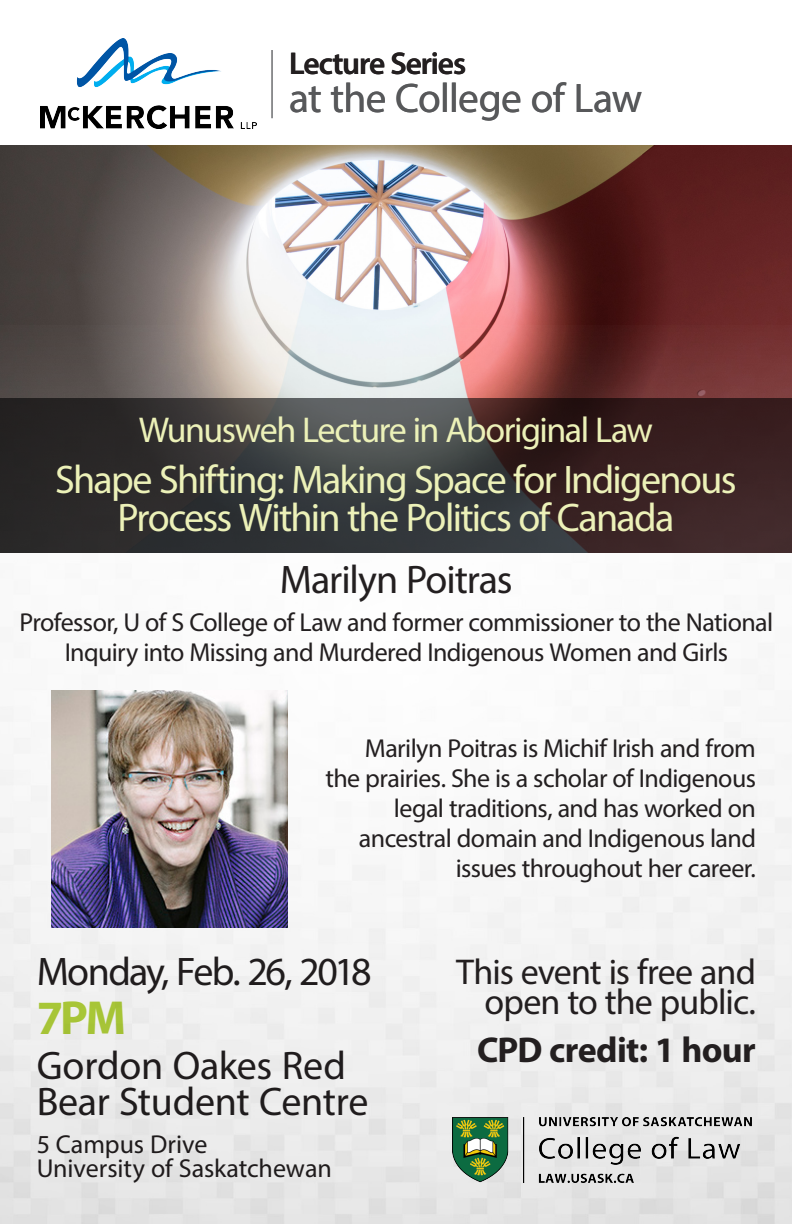
<style>
.page{position:relative;width:792px;height:1224px;background:#fff}
.page>*{position:absolute;margin:0;border:0;box-sizing:border-box;transform-origin:0 0}
.t1{font:700 48px "Myriad Pro";color:#b2d23b}
.t2{font:41.4px "Myriad Pro";letter-spacing:-.015em;color:#57585a}
.t3{font:40px/38px "Myriad Pro";letter-spacing:-.045em;color:#ecf1b8;text-align:center}
.t4{font:40px/36px "Myriad Pro";letter-spacing:-.02em;color:#231f20}
.t5{font:40px "Myriad Pro";letter-spacing:-.055em;color:#231f20}
.t6{font:36px/30px "Myriad Pro";letter-spacing:-.025em;color:#231f20;text-align:right}
.t7{font:36px "Myriad Pro";letter-spacing:-.045em;color:#ecf1b8}
.t8{font:700 36px "Myriad Pro";letter-spacing:-.02em;color:#231f20}
.t9{font:600 31.5px "Myriad Pro";letter-spacing:-.035em;color:#231f20}
.t10{font:26px/30px "Myriad Pro";letter-spacing:-.02em;color:#231f20}
</style>
<div class="page">
<img style="left:0;top:145px;width:792px;height:180px">
<img style="left:0;top:325px;width:792px;height:899px">
<img style="left:40px;top:38px;width:216px;height:90px">
<img style="left:453px;top:1118px;width:299px;height:65px">
<hr style="left:272px;top:50px;width:1px;height:68px;background:#6c6d70">
<svg style="left:0;top:399px;width:792px;height:154px;background:#372f30"></svg>
<img style="left:52px;top:690px;width:236px;height:238px">
<p class="t9" style="left:289px;top:43px;width:179px">Lecture Series</p>
<p class="t2" style="left:289px;top:72px;width:355px">at the College of Law</p>
<p class="t7" style="left:139px;top:407px;width:516px">Wunusweh Lecture in Aboriginal Law</p>
<p class="t3" style="left:55px;top:460px;width:683px">Shape Shifting: Making Space for Indigenous<br>Process Within the Politics of Canada</p>
<p class="t4" style="left:280px;top:561px;width:234px">Marilyn Poitras</p>
<p class="t10" style="left:19px;top:607px;width:755px;text-align:center">Professor, U of S College of Law and former commissioner to the National<br>Inquiry into Missing and Murdered Indigenous Women and Girls</p>
<p class="t10" style="left:325px;top:733px;width:432px;text-align:right">Marilyn Poitras is Michif Irish and from the prairies. She is a scholar of Indigenous legal traditions, and has worked on ancestral domain and Indigenous land issues throughout her career.</p>
<h3 class="t5" style="left:37px;top:947px;width:337px">Monday, Feb. 26, 2018</h3>
<h1 class="t1" style="left:37px;top:987px;width:91px">7PM</h1>
<h3 class="t4" style="left:37px;top:1047px;width:333px">Gordon Oakes Red<br>Bear Student Centre</h3>
<p class="t10" style="left:37px;top:1132px;width:297px;line-height:24px">5 Campus Drive<br>University of Saskatchewan</p>
<p class="t6" style="left:456px;top:956px;width:301px">This event is free and open to the public.</p>
<p class="t8" style="left:477px;top:1026px;width:280px">CPD credit: 1 hour</p>
</div>
